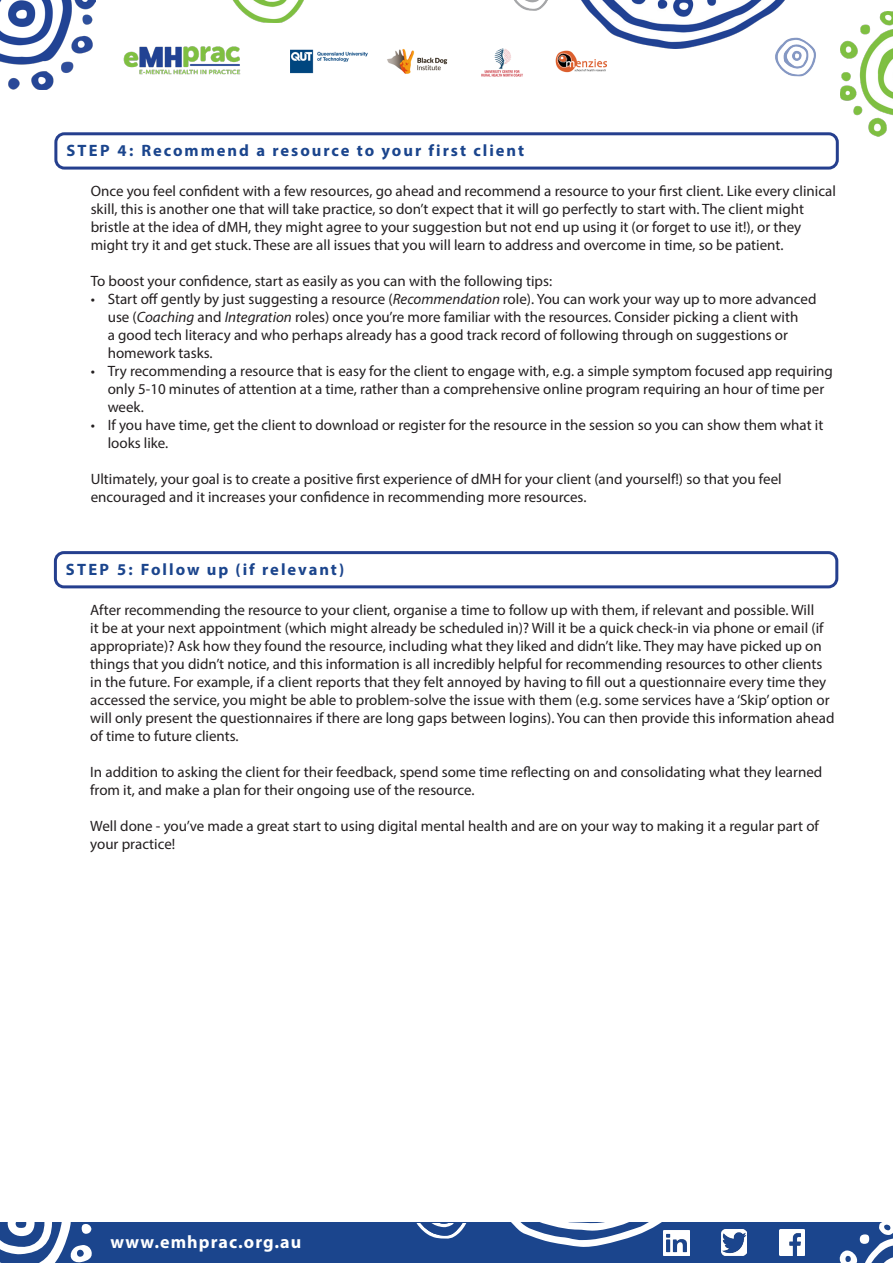
<style>
.page{position:relative;width:893px;height:1263px;background:#fff}
.page>*{position:absolute;margin:0;border:0;box-sizing:border-box;transform-origin:0 0}
.t1{font:700 18px "Myriad Pro";letter-spacing:.06em;color:#fff}
.t2{font:700 16.5px "Myriad Pro";letter-spacing:.12em;color:#1b458d}
.t3{font:15px/18px "Myriad Pro";color:#231f20}
.s1{font-style:italic}
</style>
<div class="page">
<div style="left:0;top:1222px;width:892px;height:41px;background:#1b458d"></div>
<svg style="left:0;top:1222px;width:92px;height:41px"></svg>
<svg style="left:839px;top:1222px;width:53px;height:41px"></svg>
<svg style="left:416px;top:1222px;width:274px;height:25px"></svg>
<img style="left:779px;top:1230px;width:25px;height:25px">
<img style="left:721px;top:1230px;width:26px;height:25px">
<img style="left:664px;top:1230px;width:25px;height:26px">
<img style="left:1px;top:0;width:95px;height:90px">
<img style="left:232px;top:0;width:72px;height:23px">
<img style="left:581px;top:0;width:204px;height:49px">
<img style="left:767px;top:24px;width:49px;height:53px">
<img style="left:840px;top:12px;width:53px;height:124px">
<img style="left:514px;top:0;width:34px;height:11px">
<img style="left:123px;top:46px;width:118px;height:29px">
<img style="left:291px;top:39px;width:315px;height:38px">
<div style="left:54px;top:132px;width:785px;height:38px;border:3px solid #253f8e;border-radius:9px"></div>
<div style="left:54px;top:551px;width:784px;height:37px;border:3px solid #253f8e;border-radius:9px"></div>
<p class="t2" style="left:66px;top:140px;width:459px">STEP 4: Recommend a resource to your first client</p>
<p class="t3" style="left:91px;top:182px;width:747px">Once you feel confident with a few resources, go ahead and recommend a resource to your first client. Like every clinical skill, this is another one that will take practice, so don’t expect that it will go perfectly to start with. The client might</p>
<p class="t3" style="left:91px;top:218px;width:712px">bristle at the idea of dMH, they might agree to your suggestion but not end up using it (or forget to use it!), or they might try it and get stuck. These are all issues that you will learn to address and overcome in time, so be patient.</p>
<p class="t3" style="left:91px;top:272px;width:463px">To boost your confidence, start as easily as you can with the following tips:</p>
<p class="t3" style="left:108px;top:290px;width:710px;text-indent:-17px">• Start off gently by just suggesting a resource (<span class="s1">Recommendation</span> role). You can work your way up to more advanced use (<span class="s1">Coaching</span> and <span class="s1">Integration</span> roles) once you’re more familiar with the resources. Consider picking a client with<br>a good tech literacy and who perhaps already has a good track record of following through on suggestions or homework tasks.</p>
<p class="t3" style="left:108px;top:362px;width:727px;text-indent:-17px">• Try recommending a resource that is easy for the client to engage with, e.g. a simple symptom focused app requiring only 5-10 minutes of attention at a time, rather than a comprehensive online program requiring an hour of time per week.</p>
<p class="t3" style="left:108px;top:416px;width:717px;text-indent:-17px">• If you have time, get the client to download or register for the resource in the session so you can show them what it looks like.</p>
<p class="t3" style="left:91px;top:470px;width:692px">Ultimately, your goal is to create a positive first experience of dMH for your client (and yourself!) so that you feel</p>
<p class="t3" style="left:91px;top:488px;width:497px">encouraged and it increases your confidence in recommending more resources.</p>
<p class="t2" style="left:66px;top:558px;width:280px">STEP 5: Follow up (if relevant)</p>
<p class="t3" style="left:90px;top:601px;width:746px">After recommending the resource to your client, organise a time to follow up with them, if relevant and possible. Will<br>it be at your next appointment (which might already be scheduled in)? Will it be a quick check-in via phone or email (if appropriate)? Ask how they found the resource, including what they liked and didn’t like. They may have picked up on things that you didn’t notice, and this information is all incredibly helpful for recommending resources to other clients in the future. For example, if a client reports that they felt annoyed by having to fill out a questionnaire every time they accessed the service, you might be able to problem-solve the issue with them (e.g. some services have a ‘Skip’ option or will only present the questionnaires if there are long gaps between logins). You can then provide this information ahead of time to future clients.</p>
<p class="t3" style="left:90px;top:763px;width:734px">In addition to asking the client for their feedback, spend some time reflecting on and consolidating what they learned from it, and make a plan for their ongoing use of the resource.</p>
<p class="t3" style="left:90px;top:817px;width:730px">Well done - you’ve made a great start to using digital mental health and are on your way to making it a regular part of your practice!</p>
<p class="t1" style="left:110px;top:1230px;width:192px">www.emhprac.org.au</p>
</div>
